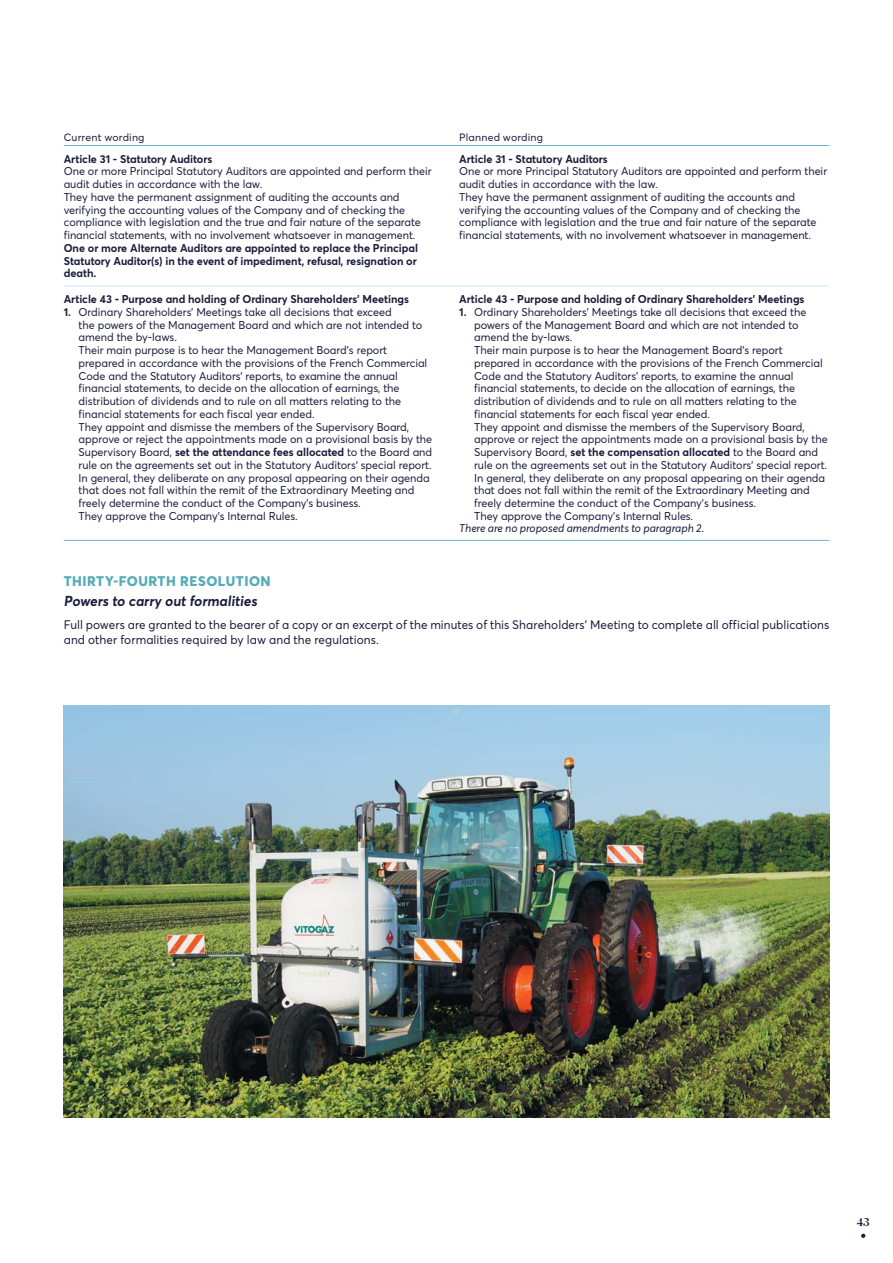
<style>
.page{position:relative;width:893px;height:1263px;background:#fff}
.page>*{position:absolute;margin:0;border:0;box-sizing:border-box;transform-origin:0 0}
.t1{font:700 14.25px "Averta";color:#1a1c3c;scale:.95 1}
.t2{font:800 13.8px "Averta";letter-spacing:.035em;color:#55abb8}
.t3{font:12.3px/15px "Averta";letter-spacing:.005em;color:#1a1c3c;scale:.96 1}
.t4{font:11.25px/12.8px "Averta";letter-spacing:-.005em;color:#1a1c3c}
.t5{font:700 11.25px/12.8px "Averta";letter-spacing:-.005em;color:#1a1c3c;text-align:justify}
.t6{font:italic 11.25px "Averta";letter-spacing:-.005em;color:#1a1c3c}
.t7{font:10.5px "Averta";letter-spacing:.015em;color:#1a1c3c}
.t8{font:500 10.5px "Ariata Display";color:#1a1c3c}
.s1{font-weight:700;color:#231f20}
.s2{font-weight:700}
</style>
<div class="page">
<hr style="left:64px;top:145px;width:765px;height:1px;background:#6ab8c9">
<hr style="left:64px;top:540px;width:765px;height:1px;background:#6ab8c9">
<hr style="left:64px;top:286px;width:765px;height:1px;background:#d0e4ea">
<img style="left:64px;top:705px;width:765px;height:413px">
<svg style="left:861px;top:1234px;width:4px;height:4px"></svg>
<p class="t7" style="left:64px;top:132px;width:82px">Current wording</p>
<p class="t7" style="left:459px;top:132px;width:85px">Planned wording</p>
<p class="t5" style="left:64px;top:153px;width:150px">Article 31 - Statutory Auditors</p>
<p class="t4" style="left:64px;top:166px;width:369px">One or more Principal Statutory Auditors are appointed and perform their audit duties in accordance with the law.<br>They have the permanent assignment of auditing the accounts and verifying the accounting values of the Company and of checking the compliance with legislation and the true and fair nature of the separate financial statements, with no involvement whatsoever in management.</p>
<p class="t5" style="left:64px;top:242px;width:356px">One or more Alternate Auditors are appointed to replace the Principal Statutory Auditor(s) in the event of impediment, refusal, resignation or death.</p>
<p class="t5" style="left:459px;top:153px;width:150px">Article 31 - Statutory Auditors</p>
<p class="t4" style="left:459px;top:166px;width:369px">One or more Principal Statutory Auditors are appointed and perform their audit duties in accordance with the law.<br>They have the permanent assignment of auditing the accounts and verifying the accounting values of the Company and of checking the compliance with legislation and the true and fair nature of the separate financial statements, with no involvement whatsoever in management.</p>
<p class="t5" style="left:64px;top:293px;width:347px">Article 43 - Purpose and holding of Ordinary Shareholders’ Meetings</p>
<p class="t4" style="left:79px;top:306px;width:355px;text-indent:-15px"><span class="s1">1.</span> Ordinary Shareholders’ Meetings take all decisions that exceed<br>the powers of the Management Board and which are not intended to amend the by-laws.<br>Their main purpose is to hear the Management Board’s report prepared in accordance with the provisions of the French Commercial Code and the Statutory Auditors’ reports, to examine the annual financial statements, to decide on the allocation of earnings, the distribution of dividends and to rule on all matters relating to the financial statements for each fiscal year ended.<br>They appoint and dismisse the members of the Supervisory Board, approve or reject the appointments made on a provisional basis by the Supervisory Board, <span class="s2">set the attendance fees allocated</span> to the Board and rule on the agreements set out in the Statutory Auditors‘ special report.<br>In general, they deliberate on any proposal appearing on their agenda that does not fall within the remit of the Extraordinary Meeting and freely determine the conduct of the Company’s business.<br>They approve the Company’s Internal Rules.</p>
<p class="t5" style="left:459px;top:293px;width:347px">Article 43 - Purpose and holding of Ordinary Shareholders’ Meetings</p>
<p class="t4" style="left:474px;top:306px;width:355px;text-indent:-15px"><span class="s1">1.</span> Ordinary Shareholders’ Meetings take all decisions that exceed the powers of the Management Board and which are not intended to amend the by-laws.<br>Their main purpose is to hear the Management Board’s report prepared in accordance with the provisions of the French Commercial Code and the Statutory Auditors’ reports, to examine the annual financial statements, to decide on the allocation of earnings, the distribution of dividends and to rule on all matters relating to the financial statements for each fiscal year ended.<br>They appoint and dismisse the members of the Supervisory Board, approve or reject the appointments made on a provisional basis by the Supervisory Board, <span class="s2">set the compensation allocated</span> to the Board and rule on the agreements set out in the Statutory Auditors‘ special report.<br>In general, they deliberate on any proposal appearing on their agenda that does not fall within the remit of the Extraordinary Meeting and freely determine the conduct of the Company’s business.<br>They approve the Company’s Internal Rules.</p>
<p class="t6" style="left:459px;top:523px;width:247px">There are no proposed amendments to paragraph 2.</p>
<p class="t2" style="left:64px;top:575px;width:208px">THIRTY-FOURTH RESOLUTION</p>
<p class="t1" style="left:64px;top:594px;width:207px">Powers to carry out formalities</p>
<p class="t3" style="left:64px;top:618px;width:799px">Full powers are granted to the bearer of a copy or an excerpt of the minutes of this Shareholders’ Meeting to complete all official publications and other formalities required by law and the regulations.</p>
<p class="t8" style="left:857px;top:1217px;width:15px">43</p>
</div>
